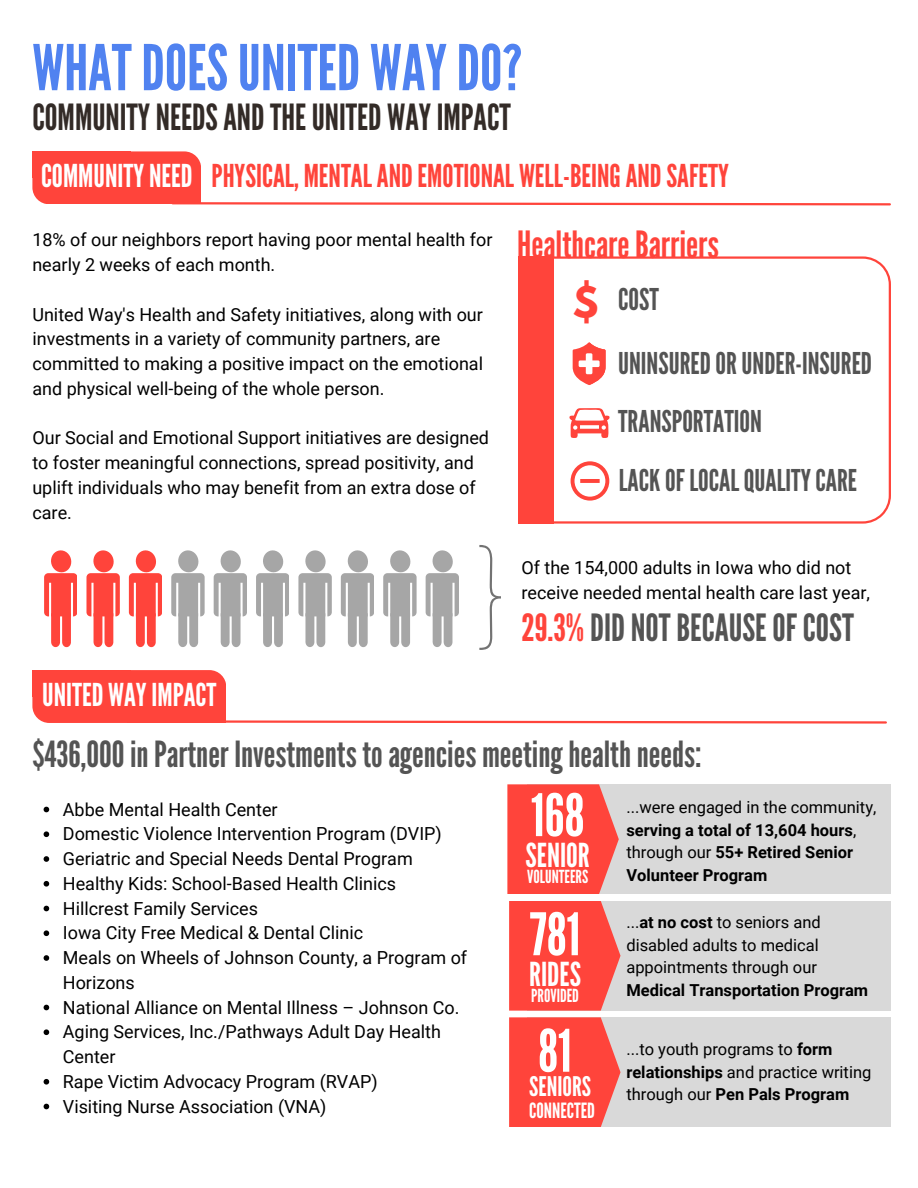
<style>
.page{position:relative;width:918px;height:1188px;background:#fff}
.page>*{position:absolute;margin:0;border:0;box-sizing:border-box;transform-origin:0 0}
.t1{font:63px "League Gothic";color:#5082f0}
.t2{font:58.5px "League Gothic";color:#fff}
.t3{font:700 39.3px "League Spartan";color:#ff443b}
.t4{font:37.5px "League Gothic";color:#545454}
.t5{font:37.5px "League Gothic";color:#ff443b}
.t6{font:36px "League Gothic";color:#545454}
.t7{font:36px "League Gothic";color:#332b27}
.t8{font:33px "League Gothic";color:#fff}
.t9{font:31.5px "League Gothic";color:#ff443b}
.t10{font:31.5px "League Gothic";color:#fff}
.t11{font:30px "League Gothic";color:#545454}
.t12{font:27px "League Gothic";color:#fff}
.t13{font:21px "League Gothic";color:#fff}
.t14{font:18px/24.8px "Roboto";color:#000}
.t15{font:18px "League Gothic";color:#fff}
.t16{font:16.5px/22.5px "Roboto";color:#000;text-align:justify}
.t17{font:700 16.5px/22.5px "Roboto";color:#000}
.s1{color:#ff443b}
.s2{font-weight:400}
.s3{font-weight:700}
</style>
<div class="page">
<div style="left:32px;top:151px;width:99px;height:27px;background:#ff443b"></div>
<div style="left:32px;top:151px;width:169px;height:53px;background:#ff443b;border-radius:17px"></div>
<svg style="left:172px;top:201px;width:719px;height:5px"></svg>
<svg style="left:554px;top:256px;width:336px;height:267px"></svg>
<div style="left:518px;top:256px;width:36px;height:268px;background:#ff443b"></div>
<svg style="left:573px;top:342px;width:32px;height:43px"></svg>
<div style="left:586px;top:353px;width:6px;height:21px;background:#fefefe"></div>
<div style="left:579px;top:360px;width:21px;height:7px;background:#fefefe"></div>
<svg style="left:569px;top:408px;width:41px;height:30px"></svg>
<svg style="left:571px;top:461px;width:38px;height:40px"></svg>
<svg style="left:44px;top:550px;width:33px;height:97px"></svg>
<svg style="left:86px;top:550px;width:33px;height:97px"></svg>
<svg style="left:129px;top:550px;width:33px;height:97px"></svg>
<svg style="left:171px;top:550px;width:33px;height:97px"></svg>
<svg style="left:214px;top:550px;width:32px;height:97px"></svg>
<svg style="left:256px;top:550px;width:33px;height:97px"></svg>
<svg style="left:341px;top:550px;width:33px;height:97px"></svg>
<svg style="left:298px;top:550px;width:33px;height:97px"></svg>
<svg style="left:383px;top:550px;width:33px;height:97px"></svg>
<svg style="left:426px;top:550px;width:32px;height:97px"></svg>
<div style="left:32px;top:670px;width:99px;height:26px;background:#ff443b"></div>
<div style="left:32px;top:670px;width:194px;height:53px;background:#ff443b;border-radius:17px"></div>
<svg style="left:213px;top:719px;width:674px;height:5px"></svg>
<div style="left:527px;top:784px;width:364px;height:110px;background:#d9d9d9"></div>
<svg style="left:507px;top:784px;width:112px;height:110px;background:#fb524a"></svg>
<div style="left:527px;top:901px;width:364px;height:110px;background:#d9d9d9"></div>
<svg style="left:509px;top:901px;width:112px;height:110px;background:#fb524a"></svg>
<div style="left:527px;top:1017px;width:364px;height:110px;background:#d9d9d9"></div>
<svg style="left:509px;top:1017px;width:112px;height:110px;background:#fb524a"></svg>
<svg style="left:480px;top:545px;width:21px;height:105px"></svg>
<svg style="left:44px;top:807px;width:5px;height:5px"></svg>
<svg style="left:44px;top:831px;width:5px;height:6px"></svg>
<svg style="left:44px;top:856px;width:5px;height:6px"></svg>
<svg style="left:44px;top:881px;width:5px;height:6px"></svg>
<svg style="left:44px;top:906px;width:5px;height:5px"></svg>
<svg style="left:44px;top:930px;width:5px;height:6px"></svg>
<svg style="left:44px;top:955px;width:5px;height:6px"></svg>
<svg style="left:44px;top:1005px;width:5px;height:5px"></svg>
<svg style="left:44px;top:1029px;width:5px;height:6px"></svg>
<svg style="left:44px;top:1079px;width:5px;height:6px"></svg>
<svg style="left:44px;top:1104px;width:5px;height:5px"></svg>
<h4 class="t1" style="left:32px;top:31px;width:491px">WHAT DOESUNITED WAYDO?</h4>
<p class="t7" style="left:32px;top:96px;width:480px">COMMUNITYNEEDSANDTHEUNITED WAYIMPACT</p>
<h1 class="t10" style="left:41px;top:158px;width:153px">COMMUNITYNEED</h1>
<h4 class="t9" style="left:212px;top:158px;width:519px">PHYSICAL, MENTALANDEMOTIONAL WELL-BEINGANDSAFETY</h4>
<h3 class="t14" style="left:32px;top:228px;width:462px">18% of our neighbors report having poor mental health for nearly 2 weeks of each month.</h3>
<p class="t14" style="left:32px;top:302px;width:452px">United Way's Health and Safety initiatives, along with our investments in a variety of community partners, are committed to making a positive impact on the emotional and physical well-being of the whole person.</p>
<h4 class="t14" style="left:32px;top:426px;width:458px">Our Social and Emotional Support initiatives are designed to foster meaningful connections, spread positivity, and uplift individuals who may benefit from an extra dose of care.</h4>
<h2 class="t10" style="left:42px;top:677px;width:176px">UNITED WAYIMPACT</h2>
<p class="t5" style="left:517px;top:223px;width:203px">HealthcareBarriers</p>
<p class="t3" style="left:573px;top:283px;width:28px">$</p>
<p class="t11" style="left:618px;top:282px;width:42px">COST</p>
<h4 class="t11" style="left:618px;top:346px;width:255px">UNINSUREDORUNDER-INSURED</h4>
<p class="t11" style="left:618px;top:403px;width:145px">TRANSPORTATION</p>
<h4 class="t11" style="left:619px;top:463px;width:240px">LACKOF LOCALQUALITYCARE</h4>
<p class="t14" style="left:521px;top:556px;width:350px">Of the 154,000 adults in Iowa who did not receive needed mental health care last year,</p>
<h4 class="t4" style="left:521px;top:606px;width:334px"><span class="s1">29.3%</span> DIDNOTBECAUSEOFCOST</h4>
<p class="t6" style="left:32px;top:734px;width:671px">$436,000inPartner Investmentstoagencies meetinghealthneeds:</p>
<p class="t2" style="left:531px;top:781px;width:55px">168</p>
<p class="t8" style="left:526px;top:836px;width:66px">SENIOR</p>
<p class="t15" style="left:527px;top:867px;width:63px">VOLUNTEERS</p>
<p class="t2" style="left:530px;top:901px;width:52px">781</p>
<p class="t8" style="left:529px;top:955px;width:53px">RIDES</p>
<p class="t15" style="left:531px;top:986px;width:49px">PROVIDED</p>
<p class="t12" style="left:529px;top:1071px;width:63px"><sup>81</sup>SENIORS</p>
<p class="t13" style="left:529px;top:1098px;width:67px">CONNECTED</p>
<p class="t17" style="left:626px;top:796px;width:251px"><span class="s2">...were engaged in the community, </span>serving a total of 13,604 hours<span class="s2">, through our</span> 55+ Retired Senior<br>Volunteer Program</p>
<p class="t16" style="left:626px;top:912px;width:196px">...<span class="s3">at no cost</span> to seniors and disabled adults to medical appointments through our</p>
<p class="t17" style="left:626px;top:979px;width:243px">Medical Transportation Program</p>
<p class="t14" style="left:63px;top:797px;width:216px">Abbe Mental Health Center</p>
<p class="t14" style="left:63px;top:822px;width:380px">Domestic Violence Intervention Program (DVIP)</p>
<p class="t14" style="left:63px;top:847px;width:351px">Geriatric and Special Needs Dental Program</p>
<p class="t14" style="left:63px;top:871px;width:335px">Healthy Kids: School-Based Health Clinics</p>
<h2 class="t14" style="left:63px;top:896px;width:197px">Hillcrest Family Services</h2>
<h4 class="t14" style="left:63px;top:921px;width:302px">Iowa City Free Medical &amp; Dental Clinic</h4>
<h3 class="t14" style="left:63px;top:946px;width:406px">Meals on Wheels of Johnson County, a Program of<br>Horizons</h3>
<p class="t14" style="left:63px;top:995px;width:398px">National Alliance on Mental Illness – Johnson Co.</p>
<p class="t14" style="left:63px;top:1020px;width:380px">Aging Services, Inc./Pathways Adult Day Health<br>Center</p>
<p class="t14" style="left:63px;top:1069px;width:316px">Rape Victim Advocacy Program (RVAP)</p>
<p class="t14" style="left:63px;top:1094px;width:265px">Visiting Nurse Association (VNA)</p>
<p class="t16" style="left:626px;top:1039px;width:246px;text-align:left">...to youth programs to <span class="s3">form relationships</span> and practice writing through our <span class="s3">Pen Pals Program</span></p>
</div>
